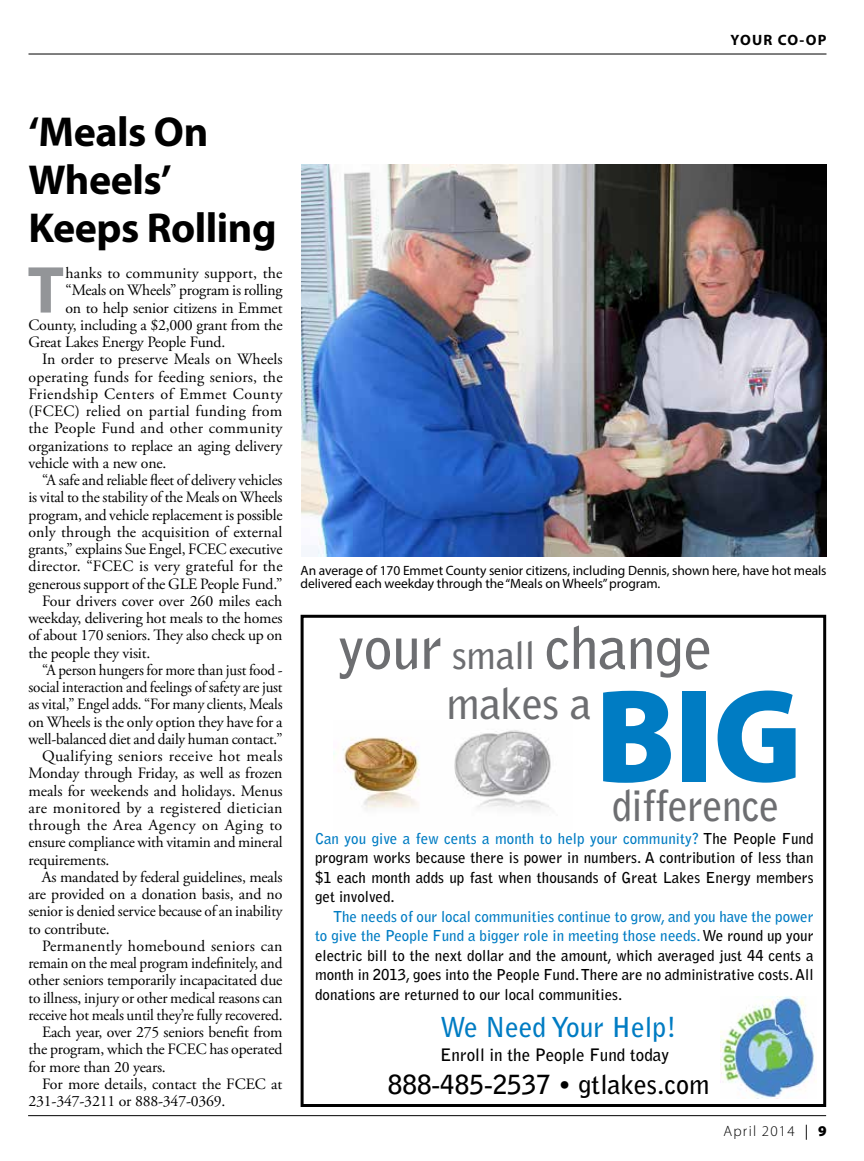
<style>
.page{position:relative;width:864px;height:1161px;background:#fff}
.page>*{position:absolute;margin:0;border:0;box-sizing:border-box;transform-origin:0 0}
.t1{font:900 133.95px "Myriad Pro";color:#007cc3;scale:.95 1}
.t2{font:700 66.9px "Myriad Pro";color:#939598}
.t3{font:700 57.9px "Bell Gothic Std";letter-spacing:-.01em;color:#6d6e71}
.t4{font:700 42.6px "Bell Gothic Std";letter-spacing:-.01em;color:#6d6e71;scale:.94 1}
.t5{font:700 42.6px "Bell Gothic Std";letter-spacing:-.01em;color:#6d6e71}
.t6{font:700 42px/48px "Myriad Pro";letter-spacing:-.01em;color:#000}
.t7{font:700 27.3px "Bell Gothic Std";color:#007cc3}
.t8{font:700 26.25px "Bell Gothic Std";color:#000}
.t9{font:700 17.1px "Bell Gothic Std";color:#000}
.t10{font:15.75px "Adobe Garamond Pro";letter-spacing:-.01em;color:#000}
.t11{font:15.75px "Adobe Garamond Pro";letter-spacing:.01em;color:#000}
.t12{font:15.75px "Adobe Garamond Pro";letter-spacing:-.01em;color:#000;scale:.96 1}
.t13{font:15.75px "Adobe Garamond Pro";letter-spacing:.015em;color:#000}
.t14{font:15.75px "Adobe Garamond Pro";letter-spacing:.025em;color:#000}
.t15{font:15.75px "Adobe Garamond Pro";letter-spacing:.02em;color:#000}
.t16{font:700 15px/19.5px "Bell Gothic Std";color:#000;text-align:justify}
.t17{font:300 15px "Myriad Pro";letter-spacing:.08em;color:#000}
.t18{font:700 15px "Myriad Pro";letter-spacing:.08em;color:#000}
.t19{font:13.5px/13.5px "Myriad Pro";letter-spacing:-.005em;color:#000}
.s1{font-size:37.65px}
.s2{color:#007cc3}
.s3{font-weight:400}
.s4{font-weight:900}
</style>
<div class="page">
<hr style="left:28px;top:1115px;width:798px;height:1px;background:#000">
<hr style="left:28px;top:54px;width:798px;height:1px;background:#000">
<img style="left:302px;top:165px;width:525px;height:391px">
<div style="left:301px;top:615px;width:525px;height:492px;border:3px solid #000"></div>
<img style="left:333px;top:730px;width:218px;height:80px">
<img style="left:720px;top:996px;width:97px;height:103px">
<p class="t18" style="left:731px;top:30px;width:97px">YOUR CO-OP</p>
<h3 class="t6" style="left:28px;top:106px;width:250px">‘Meals On<br>Wheels’<br>Keeps Rolling</h3>
<h2 class="t2" style="left:27px;top:246px;width:36px">T</h2>
<p class="t11" style="left:66px;top:264px;width:218px">hanks to community support, the</p>
<p class="t10" style="left:66px;top:281px;width:219px">“Meals on Wheels” program is rolling</p>
<p class="t10" style="left:66px;top:298px;width:219px">on to help senior citizens in Emmet</p>
<p class="t10" style="left:28px;top:315px;width:256px">County, including a $2,000 grant from the</p>
<p class="t10" style="left:28px;top:333px;width:198px">Great Lakes Energy People Fund.</p>
<p class="t11" style="left:42px;top:350px;width:242px">In order to preserve Meals on Wheels</p>
<p class="t11" style="left:28px;top:367px;width:256px">operating funds for feeding seniors, the</p>
<p class="t14" style="left:28px;top:384px;width:255px">Friendship Centers of Emmet County</p>
<p class="t13" style="left:28px;top:402px;width:256px">(FCEC) relied on partial funding from</p>
<p class="t13" style="left:28px;top:419px;width:255px">the People Fund and other community</p>
<p class="t10" style="left:28px;top:436px;width:255px">organizations to replace an aging delivery</p>
<p class="t10" style="left:28px;top:453px;width:139px">vehicle with a new one.</p>
<p class="t10" style="left:42px;top:471px;width:242px">“A safe and reliable fleet of delivery vehicles</p>
<p class="t10" style="left:28px;top:488px;width:256px">is vital to the stability of the Meals on Wheels</p>
<p class="t10" style="left:28px;top:505px;width:256px">program, and vehicle replacement is possible</p>
<p class="t10" style="left:28px;top:522px;width:255px">only through the acquisition of external</p>
<p class="t10" style="left:28px;top:540px;width:256px">grants,” explains Sue Engel, FCEC executive</p>
<p class="t11" style="left:28px;top:557px;width:256px">director. “FCEC is very grateful for the</p>
<p class="t10" style="left:28px;top:574px;width:256px">generous support of the GLE People Fund.”</p>
<p class="t10" style="left:42px;top:591px;width:242px">Four drivers cover over 260 miles each</p>
<p class="t10" style="left:28px;top:609px;width:256px">weekday, delivering hot meals to the homes</p>
<p class="t10" style="left:28px;top:626px;width:256px">of about 170 seniors. They also check up on</p>
<p class="t10" style="left:28px;top:643px;width:123px">the people they visit.</p>
<p class="t12" style="left:42px;top:660px;width:252px">“A person hungers for more than just food -</p>
<p class="t12" style="left:28px;top:678px;width:266px">social interaction and feelings of safety are just</p>
<p class="t12" style="left:28px;top:695px;width:266px">as vital,” Engel adds. “For many clients, Meals</p>
<p class="t10" style="left:28px;top:712px;width:256px">on Wheels is the only option they have for a</p>
<p class="t10" style="left:28px;top:729px;width:256px">well-balanced diet and daily human contact.”</p>
<p class="t14" style="left:42px;top:747px;width:242px">Qualifying seniors receive hot meals</p>
<p class="t10" style="left:28px;top:764px;width:256px">Monday through Friday, as well as frozen</p>
<p class="t10" style="left:28px;top:781px;width:256px">meals for weekends and holidays. Menus</p>
<p class="t15" style="left:28px;top:798px;width:256px">are monitored by a registered dietician</p>
<p class="t14" style="left:28px;top:816px;width:255px">through the Area Agency on Aging to</p>
<p class="t10" style="left:28px;top:833px;width:256px">ensure compliance with vitamin and mineral</p>
<p class="t10" style="left:28px;top:850px;width:83px">requirements.</p>
<p class="t10" style="left:42px;top:867px;width:242px">As mandated by federal guidelines, meals</p>
<p class="t10" style="left:28px;top:885px;width:255px">are provided on a donation basis, and no</p>
<p class="t10" style="left:28px;top:902px;width:256px">senior is denied service because of an inability</p>
<p class="t10" style="left:28px;top:919px;width:83px">to contribute.</p>
<p class="t13" style="left:42px;top:936px;width:242px">Permanently homebound seniors can</p>
<p class="t10" style="left:28px;top:954px;width:256px">remain on the meal program indefinitely, and</p>
<p class="t10" style="left:28px;top:971px;width:256px">other seniors temporarily incapacitated due</p>
<p class="t10" style="left:28px;top:988px;width:256px">to illness, injury or other medical reasons can</p>
<p class="t10" style="left:28px;top:1005px;width:256px">receive hot meals until they’re fully recovered.</p>
<p class="t10" style="left:42px;top:1023px;width:242px">Each year, over 275 seniors benefit from</p>
<p class="t10" style="left:29px;top:1040px;width:256px">the program, which the FCEC has operated</p>
<p class="t10" style="left:29px;top:1057px;width:139px">for more than 20 years.</p>
<p class="t10" style="left:42px;top:1074px;width:242px">For more details, contact the FCEC at</p>
<p class="t10" style="left:28px;top:1092px;width:199px">231-347-3211 or 888-347-0369.</p>
<p class="t19" style="left:301px;top:563px;width:528px">An average of 170 Emmet County senior citizens, including Dennis, shown here, have hot meals delivered each weekday through the “Meals on Wheels” program.</p>
<h3 class="t3" style="left:338px;top:613px;width:376px">your <span class="s1">small</span> change</h3>
<h1 class="t1" style="left:595px;top:647px;width:145px">BIG</h1>
<h3 class="t5" style="left:446px;top:677px;width:146px">makes a</h3>
<h3 class="t4" style="left:612px;top:780px;width:179px">difference</h3>
<p class="t16" style="left:315px;top:829px;width:500px"><span class="s2">Can you give a few cents a month to help your community?</span> The People Fund program works because there is power in numbers. A contribution of less than $1 each month adds up fast when thousands of Great Lakes Energy members get involved.</p>
<p class="t16" style="left:315px;top:907px;width:500px;text-indent:18px"><span class="s2">The needs of our local communities continue to grow, and you have the power to give the People Fund a bigger role in meeting those needs.</span> We round up your electric bill to the next dollar and the amount, which averaged just 44 cents a month in 2013, goes into the People Fund. There are no administrative costs. All donations are returned to our local communities.</p>
<h3 class="t7" style="left:440px;top:1010px;width:238px">We Need Your Help!</h3>
<p class="t9" style="left:440px;top:1044px;width:230px">Enroll in the People Fund today</p>
<h3 class="t8" style="left:388px;top:1069px;width:323px">888-485-2537 • gtlakes.com</h3>
<p class="t17" style="left:724px;top:1122px;width:105px">April 2014 <span class="s3">|</span> <span class="s4">9</span></p>
</div>
